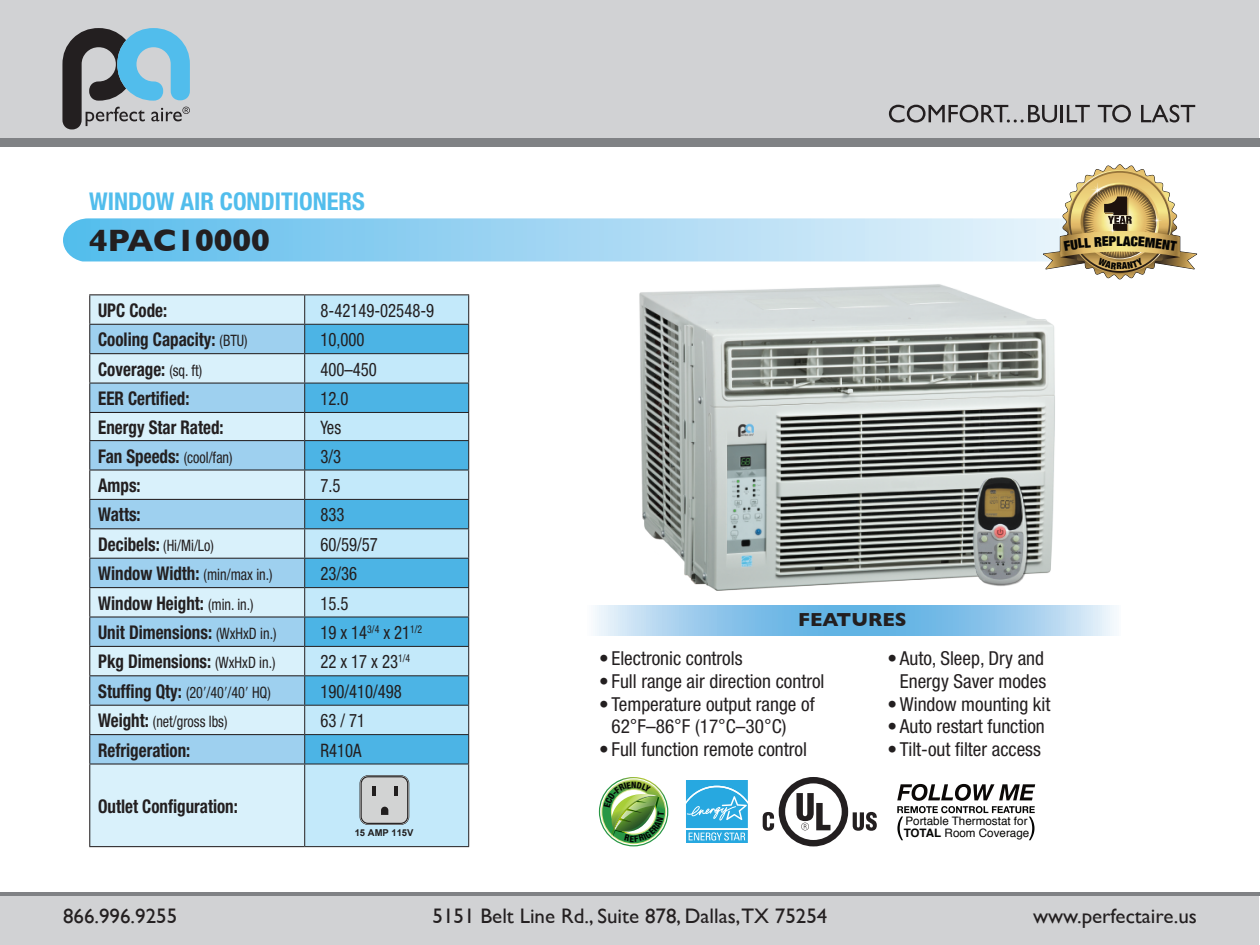
<style>
.page{position:relative;width:1260px;height:945px;background:#fff}
.page>*{position:absolute;margin:0;border:0;box-sizing:border-box;transform-origin:0 0}
.t1{font:700 31.5px "Gill Sans";color:#231f20}
.t2{font:700 condensed 24.5px "Helvetica Neue";color:#51bdec}
.t3{font:21px "Gill Sans";color:#231f20}
.t4{font:condensed 19.25px/22.8px "Helvetica Neue";color:#231f20}
.t5{font:700 19.25px "Gill Sans";color:#231f20}
.t6{font:700 condensed 18.9px "Helvetica Neue";color:#231f20;scale:.9 1}
.t7{font:condensed 18.55px "Helvetica Neue";color:#231f20;scale:.9 1}
.t8{font:condensed 15.75px "Helvetica Neue";color:#231f20;scale:.9 1}
.t9{font:900 expanded 13.65px "Helvetica Neue";color:#050504}
.t10{font:11.72px/11.9px "Helvetica";color:#050504}
.t11{font:700 9.45px "Arial";color:#211e1e}
.t12{font:900 expanded 9.45px "Helvetica Neue";color:#050504}
.s1{font-weight:400;font-size:15.75px}
.s2{font-weight:700;font-size:18.9px}
.s3{font-family:"Arial";font-stretch:normal}
.s4{font-weight:700}
</style>
<div class="page">
<img style="left:639px;top:284px;width:416px;height:307px">
<div style="left:1px;top:0;width:1258px;height:142px;background:#d1d2d4"></div>
<div style="left:1px;top:895px;width:1258px;height:50px;background:#d1d2d4"></div>
<div style="left:0;top:138px;width:1260px;height:9px;background:#808285"></div>
<hr style="left:0;top:893px;width:1260px;height:3px;background:#808285">
<svg style="left:62px;top:28px;width:128px;height:101px"></svg>
<svg style="left:889px;top:105px;width:168px;height:17px"></svg>
<hr style="left:1060px;top:105px;width:3px;height:17px;background:#231f20">
<svg style="left:1067px;top:105px;width:23px;height:17px"></svg>
<svg style="left:1098px;top:105px;width:33px;height:17px"></svg>
<svg style="left:1141px;top:105px;width:54px;height:17px"></svg>
<div style="left:90px;top:295px;width:214px;height:551px;background:#d9f1fb"></div>
<div style="left:305px;top:295px;width:163px;height:551px;background:#c3e9fa"></div>
<svg style="left:90px;top:325px;width:214px;height:438px;background:#b8ddf2"></svg>
<svg style="left:305px;top:325px;width:163px;height:439px;background:#82caec"></svg>
<hr style="left:89px;top:294px;width:215px;height:1px;background:#231f20">
<hr style="left:89px;top:324px;width:215px;height:1px;background:#231f20">
<hr style="left:89px;top:353px;width:215px;height:1px;background:#231f20">
<hr style="left:89px;top:383px;width:215px;height:1px;background:#231f20">
<hr style="left:89px;top:412px;width:215px;height:1px;background:#231f20">
<hr style="left:89px;top:440px;width:215px;height:1px;background:#231f20">
<hr style="left:89px;top:469px;width:215px;height:2px;background:#231f20">
<hr style="left:89px;top:499px;width:215px;height:1px;background:#231f20">
<hr style="left:89px;top:528px;width:215px;height:1px;background:#231f20">
<hr style="left:89px;top:558px;width:215px;height:1px;background:#231f20">
<hr style="left:89px;top:587px;width:215px;height:1px;background:#231f20">
<hr style="left:89px;top:616px;width:215px;height:2px;background:#231f20">
<hr style="left:89px;top:646px;width:215px;height:1px;background:#231f20">
<hr style="left:89px;top:675px;width:215px;height:1px;background:#231f20">
<hr style="left:89px;top:705px;width:215px;height:1px;background:#231f20">
<hr style="left:89px;top:734px;width:215px;height:1px;background:#231f20">
<svg style="left:89px;top:295px;width:1px;height:468px"></svg>
<hr style="left:89px;top:763px;width:215px;height:2px;background:#231f20">
<hr style="left:89px;top:765px;width:1px;height:81px;background:#231f20">
<hr style="left:89px;top:846px;width:215px;height:1px;background:#231f20">
<hr style="left:304px;top:294px;width:165px;height:1px;background:#231f20">
<hr style="left:304px;top:324px;width:165px;height:1px;background:#231f20">
<hr style="left:304px;top:353px;width:165px;height:1px;background:#231f20">
<hr style="left:304px;top:383px;width:165px;height:1px;background:#231f20">
<hr style="left:304px;top:412px;width:165px;height:1px;background:#231f20">
<hr style="left:304px;top:440px;width:165px;height:1px;background:#231f20">
<hr style="left:304px;top:470px;width:165px;height:1px;background:#231f20">
<hr style="left:304px;top:499px;width:165px;height:1px;background:#231f20">
<hr style="left:304px;top:528px;width:165px;height:1px;background:#231f20">
<hr style="left:304px;top:558px;width:165px;height:1px;background:#231f20">
<hr style="left:304px;top:587px;width:165px;height:1px;background:#231f20">
<hr style="left:304px;top:617px;width:165px;height:1px;background:#231f20">
<hr style="left:304px;top:646px;width:165px;height:1px;background:#231f20">
<hr style="left:304px;top:675px;width:165px;height:1px;background:#231f20">
<hr style="left:304px;top:705px;width:165px;height:1px;background:#231f20">
<hr style="left:304px;top:734px;width:165px;height:1px;background:#231f20">
<svg style="left:304px;top:295px;width:1px;height:469px"></svg>
<svg style="left:468px;top:295px;width:1px;height:469px"></svg>
<hr style="left:304px;top:764px;width:165px;height:1px;background:#231f20">
<hr style="left:304px;top:764px;width:1px;height:82px;background:#231f20">
<hr style="left:468px;top:764px;width:1px;height:82px;background:#231f20">
<hr style="left:304px;top:846px;width:165px;height:1px;background:#231f20">
<div style="left:360px;top:775px;width:49px;height:50px;border:3px solid #211e1e;border-radius:7px"></div>
<div style="left:360px;top:776px;width:49px;height:48px;border:2px solid #fff;border-radius:7px"></div>
<div style="left:361px;top:777px;width:47px;height:46px;background:#d2d3d3;border-radius:7px"></div>
<div style="left:361px;top:776px;width:47px;height:48px;border:1px solid #211e1e;border-radius:7px"></div>
<svg style="left:372px;top:787px;width:4px;height:9px"></svg>
<svg style="left:394px;top:787px;width:4px;height:9px"></svg>
<svg style="left:381px;top:807px;width:7px;height:8px"></svg>
<svg style="left:897px;top:784px;width:138px;height:56px"></svg>
<svg style="left:686px;top:780px;width:62px;height:63px;background:#4db7e5"></svg>
<svg style="left:853px;top:812px;width:24px;height:19px"></svg>
<div style="left:779px;top:777px;width:69px;height:69px;background:#231f20;border-radius:50%"></div>
<div style="left:785px;top:783px;width:57px;height:57px;background:#fff;border-radius:50%"></div>
<svg style="left:796px;top:793px;width:34px;height:37px"></svg>
<svg style="left:763px;top:812px;width:11px;height:19px"></svg>
<svg style="left:595px;top:606px;width:522px;height:29px;background:#94c9eb"></svg>
<img style="left:965px;top:470px;width:70px;height:120px">
<svg style="left:63px;top:164px;width:1134px;height:115px"></svg>
<img style="left:599px;top:777px;width:69px;height:69px">
<p class="t2" style="left:89px;top:187px;width:277px">WINDOW AIR CONDITIONERS</p>
<h1 class="t1" style="left:89px;top:215px;width:182px">4PAC10000</h1>
<p class="t6" style="left:98px;top:299px;width:78px">UPC Code:</p>
<p class="t7" style="left:320px;top:300px;width:128px">8-42149-02548-9</p>
<p class="t6" style="left:98px;top:328px;width:168px">Cooling Capacity: <span class="s1">(BTU)</span></p>
<p class="t7" style="left:320px;top:329px;width:50px">10,000</p>
<p class="t6" style="left:98px;top:358px;width:117px">Coverage: <span class="s1">(sq. ft)</span></p>
<p class="t7" style="left:320px;top:358px;width:64px">400–450</p>
<p class="t6" style="left:98px;top:387px;width:103px">EER Certified:</p>
<p class="t7" style="left:320px;top:388px;width:33px">12.0</p>
<p class="t6" style="left:98px;top:416px;width:141px">Energy Star Rated:</p>
<p class="t7" style="left:320px;top:417px;width:24px">Yes</p>
<p class="t6" style="left:98px;top:444px;width:151px">Fan Speeds: <span class="s1">(cool/fan)</span></p>
<p class="t7" style="left:320px;top:445px;width:24px">3/3</p>
<p class="t6" style="left:98px;top:474px;width:49px">Amps:</p>
<p class="t7" style="left:320px;top:475px;width:24px">7.5</p>
<p class="t6" style="left:98px;top:503px;width:49px">Watts:</p>
<p class="t7" style="left:320px;top:504px;width:28px">833</p>
<p class="t8" style="left:98px;top:536px;width:130px"><span class="s2">Decibels:</span> (Hi/Mi/Lo)</p>
<p class="t7" style="left:320px;top:534px;width:65px">60/59/57</p>
<p class="t6" style="left:98px;top:562px;width:195px">Window Width: <span class="s1">(min/max in.)</span></p>
<p class="t7" style="left:320px;top:563px;width:42px">23/36</p>
<p class="t6" style="left:98px;top:591px;width:174px">Window Height: <span class="s1">(min. in.)</span></p>
<p class="t7" style="left:320px;top:592px;width:33px">15.5</p>
<p class="t6" style="left:98px;top:621px;width:200px">Unit Dimensions: <span class="s1">(WxHxD in.)</span></p>
<p class="t7" style="left:320px;top:622px;width:115px">19 x 14<sup>3/4</sup> x 21<sup>1/2</sup></p>
<p class="t6" style="left:98px;top:650px;width:199px">Pkg Dimensions: <span class="s1">(WxHxD in.)</span></p>
<p class="t7" style="left:320px;top:651px;width:101px">22 x 17 x 23<sup>1/4</sup></p>
<p class="t6" style="left:98px;top:680px;width:193px">Stuffing Qty: <span class="s1">(20 /40 /40 HQ)</span></p>
<p class="t7" style="left:320px;top:681px;width:92px">190/410/498</p>
<p class="t8" style="left:98px;top:713px;width:145px"><span class="s2">Weight:</span> (net/gross lbs)</p>
<p class="t7" style="left:320px;top:710px;width:51px">63 / 71</p>
<p class="t6" style="left:98px;top:738px;width:104px">Refrigeration:</p>
<p class="t7" style="left:320px;top:739px;width:47px">R410A</p>
<p class="t6" style="left:98px;top:794px;width:157px">Outlet Configuration:</p>
<p class="t11" style="left:355px;top:827px;width:60px">15 AMP 115V</p>
<p class="t9" style="left:1116px;top:232px;width:8px">L</p>
<p class="t12" style="left:1116px;top:260px;width:7px">R</p>
<p class="t5" style="left:798px;top:605px;width:110px">FEATURES</p>
<p class="t4" style="left:599px;top:647px;width:145px">• Electronic controls</p>
<p class="t4" style="left:599px;top:670px;width:227px">• Full range air direction control</p>
<p class="t4" style="left:611px;top:692px;width:205px;text-indent:-12px">• Temperature output range of<br>62<span class="s3">°</span>F–86<span class="s3">°</span>F (17<span class="s3">°</span>C–30<span class="s3">°</span>C)</p>
<p class="t4" style="left:599px;top:738px;width:209px">• Full function remote control</p>
<p class="t4" style="left:888px;top:647px;width:160px;text-align:right">• Auto, Sleep, Dry and<br>Energy Saver modes</p>
<p class="t4" style="left:888px;top:692px;width:164px">•Window mounting kit</p>
<p class="t4" style="left:888px;top:715px;width:159px">• Auto restart function</p>
<p class="t4" style="left:888px;top:738px;width:155px">• Tilt-out filter access</p>
<p class="t10" style="left:904px;top:816px;width:127px">Portable Thermostat for<br><span class="s4">TOTAL</span> Room Coverage</p>
<p class="t3" style="left:63px;top:903px;width:116px">866.996.9255</p>
<p class="t3" style="left:433px;top:903px;width:396px">5151 Belt Line Rd., Suite 878, Dallas,TX 75254</p>
<p class="t3" style="left:1033px;top:903px;width:165px">www.perfectaire.us</p>
</div>
